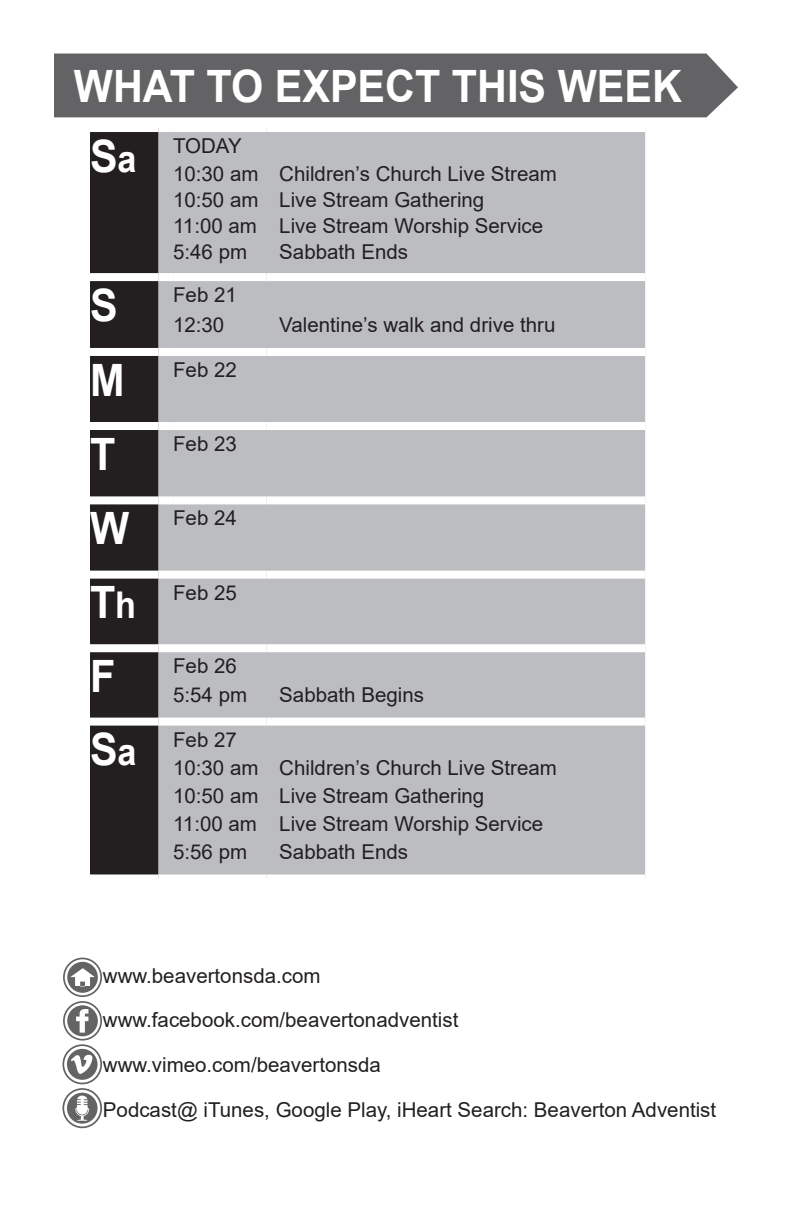
<style>
.page{position:relative;width:792px;height:1224px;background:#fff}
.page>*{position:absolute;margin:0;border:0;box-sizing:border-box;transform-origin:0 0}
.Paragraph_Style_5{font:700 44.6px "Arial";color:#fff;scale:.93 1}
.Paragraph_Style_4{font:20.4px "Arial";color:#231f20}
.Paragraph_Style_3{font:20.4px "Arial";color:#231f20}
.s1{font-size:36.8px}
</style>
<div class="page">
<div style="left:90px;top:132px;width:69px;height:743px;background:#231f20"></div>
<div style="left:159px;top:132px;width:486px;height:743px;background:#bcbdc0"></div>
<div style="left:90px;top:273px;width:69px;height:8px;background:#fff"></div>
<div style="left:159px;top:273px;width:14px;height:8px;background:#fff"></div>
<div style="left:173px;top:273px;width:93px;height:8px;background:#fff"></div>
<div style="left:266px;top:273px;width:379px;height:8px;background:#fff"></div>
<div style="left:90px;top:348px;width:69px;height:8px;background:#fff"></div>
<div style="left:159px;top:348px;width:14px;height:8px;background:#fff"></div>
<div style="left:173px;top:348px;width:93px;height:8px;background:#fff"></div>
<div style="left:266px;top:348px;width:379px;height:8px;background:#fff"></div>
<div style="left:90px;top:496px;width:69px;height:8px;background:#fff"></div>
<div style="left:90px;top:571px;width:69px;height:8px;background:#fff"></div>
<div style="left:159px;top:496px;width:14px;height:8px;background:#fff"></div>
<div style="left:173px;top:496px;width:93px;height:8px;background:#fff"></div>
<div style="left:266px;top:496px;width:379px;height:8px;background:#fff"></div>
<div style="left:159px;top:571px;width:14px;height:8px;background:#fff"></div>
<div style="left:173px;top:571px;width:93px;height:8px;background:#fff"></div>
<div style="left:266px;top:571px;width:379px;height:8px;background:#fff"></div>
<div style="left:90px;top:422px;width:69px;height:8px;background:#fff"></div>
<div style="left:159px;top:422px;width:14px;height:8px;background:#fff"></div>
<div style="left:173px;top:422px;width:93px;height:8px;background:#fff"></div>
<div style="left:266px;top:422px;width:379px;height:8px;background:#fff"></div>
<div style="left:90px;top:644px;width:69px;height:8px;background:#fff"></div>
<div style="left:90px;top:718px;width:69px;height:8px;background:#fff"></div>
<div style="left:159px;top:644px;width:14px;height:8px;background:#fff"></div>
<div style="left:173px;top:644px;width:93px;height:8px;background:#fff"></div>
<div style="left:266px;top:644px;width:379px;height:8px;background:#fff"></div>
<div style="left:159px;top:718px;width:14px;height:8px;background:#fff"></div>
<div style="left:173px;top:718px;width:93px;height:8px;background:#fff"></div>
<div style="left:266px;top:718px;width:379px;height:8px;background:#fff"></div>
<div style="left:54px;top:54px;width:684px;height:63px;background:#636366"></div>
<div style="left:67px;top:1049px;width:31px;height:31px;background:#646464;border-radius:50%"></div>
<div style="left:67px;top:1093px;width:31px;height:31px;background:#646464;border-radius:50%"></div>
<div style="left:62px;top:1044px;width:40px;height:40px;border:2px solid #646363;border-radius:50%"></div>
<div style="left:62px;top:1088px;width:40px;height:40px;border:2px solid #646363;border-radius:50%"></div>
<div style="left:67px;top:962px;width:31px;height:31px;background:#646464;border-radius:50%"></div>
<svg style="left:70px;top:968px;width:25px;height:19px"></svg>
<div style="left:63px;top:958px;width:39px;height:39px;border:2px solid #646363;border-radius:50%"></div>
<div style="left:67px;top:1005px;width:31px;height:31px;background:#646464;border-radius:50%"></div>
<div style="left:63px;top:1001px;width:39px;height:40px;border:2px solid #646363;border-radius:50%"></div>
<svg style="left:76px;top:1009px;width:12px;height:24px"></svg>
<svg style="left:71px;top:1054px;width:23px;height:20px"></svg>
<svg style="left:75px;top:1095px;width:14px;height:26px"></svg>
<p class="Paragraph_Style_5" style="left:74px;top:55px;width:655px">WHAT TO EXPECT THIS WEEK</p>
<p class="Paragraph_Style_5" style="left:90px;top:124px;width:52px">S<span class="s1">a</span></p>
<p class="Paragraph_Style_4" style="left:173px;top:132px;width:70px">TODAY</p>
<p class="Paragraph_Style_4" style="left:173px;top:159px;width:87px">10:30 am</p>
<p class="Paragraph_Style_4" style="left:279px;top:159px;width:279px">Children’s Church Live Stream</p>
<p class="Paragraph_Style_4" style="left:173px;top:186px;width:87px">10:50 am</p>
<p class="Paragraph_Style_4" style="left:279px;top:186px;width:207px">Live Stream Gathering</p>
<p class="Paragraph_Style_4" style="left:173px;top:212px;width:85px">11:00 am</p>
<p class="Paragraph_Style_4" style="left:279px;top:212px;width:265px">Live Stream Worship Service</p>
<p class="Paragraph_Style_4" style="left:173px;top:238px;width:76px">5:46 pm</p>
<p class="Paragraph_Style_4" style="left:279px;top:238px;width:130px">Sabbath Ends</p>
<p class="Paragraph_Style_5" style="left:90px;top:274px;width:31px">S</p>
<p class="Paragraph_Style_4" style="left:173px;top:281px;width:65px">Feb 21</p>
<p class="Paragraph_Style_4" style="left:173px;top:311px;width:53px">12:30</p>
<p class="Paragraph_Style_4" style="left:279px;top:311px;width:278px">Valentine’s walk and drive thru</p>
<p class="Paragraph_Style_5" style="left:90px;top:348px;width:39px">M</p>
<p class="Paragraph_Style_4" style="left:173px;top:356px;width:65px">Feb 22</p>
<p class="Paragraph_Style_5" style="left:90px;top:422px;width:29px">T</p>
<p class="Paragraph_Style_4" style="left:173px;top:430px;width:65px">Feb 23</p>
<p class="Paragraph_Style_5" style="left:90px;top:497px;width:44px">W</p>
<p class="Paragraph_Style_4" style="left:173px;top:504px;width:65px">Feb 24</p>
<p class="Paragraph_Style_5" style="left:90px;top:571px;width:51px">T<span class="s1">h</span></p>
<p class="Paragraph_Style_4" style="left:173px;top:578px;width:65px">Feb 25</p>
<p class="Paragraph_Style_5" style="left:90px;top:645px;width:29px">F</p>
<p class="Paragraph_Style_4" style="left:173px;top:652px;width:65px">Feb 26</p>
<p class="Paragraph_Style_4" style="left:173px;top:680px;width:76px">5:54 pm</p>
<p class="Paragraph_Style_4" style="left:279px;top:680px;width:146px">Sabbath Begins</p>
<p class="Paragraph_Style_5" style="left:90px;top:718px;width:52px">S<span class="s1">a</span></p>
<p class="Paragraph_Style_4" style="left:173px;top:725px;width:65px">Feb 27</p>
<p class="Paragraph_Style_4" style="left:173px;top:754px;width:87px">10:30 am</p>
<p class="Paragraph_Style_4" style="left:279px;top:754px;width:279px">Children’s Church Live Stream</p>
<p class="Paragraph_Style_4" style="left:173px;top:782px;width:87px">10:50 am</p>
<p class="Paragraph_Style_4" style="left:279px;top:782px;width:207px">Live Stream Gathering</p>
<p class="Paragraph_Style_4" style="left:173px;top:810px;width:85px">11:00 am</p>
<p class="Paragraph_Style_4" style="left:279px;top:810px;width:265px">Live Stream Worship Service</p>
<p class="Paragraph_Style_4" style="left:173px;top:837px;width:76px">5:56 pm</p>
<p class="Paragraph_Style_4" style="left:279px;top:837px;width:130px">Sabbath Ends</p>
<p class="Paragraph_Style_3" style="left:103px;top:961px;width:219px">www.beavertonsda.com</p>
<p class="Paragraph_Style_3" style="left:103px;top:1006px;width:357px">www.facebook.com/beavertonadventist</p>
<p class="Paragraph_Style_3" style="left:103px;top:1051px;width:279px">www.vimeo.com/beavertonsda</p>
<p class="Paragraph_Style_3" style="left:103px;top:1095px;width:615px">Podcast@ iTunes, Google Play, iHeart Search: Beaverton Adventist</p>
</div>
